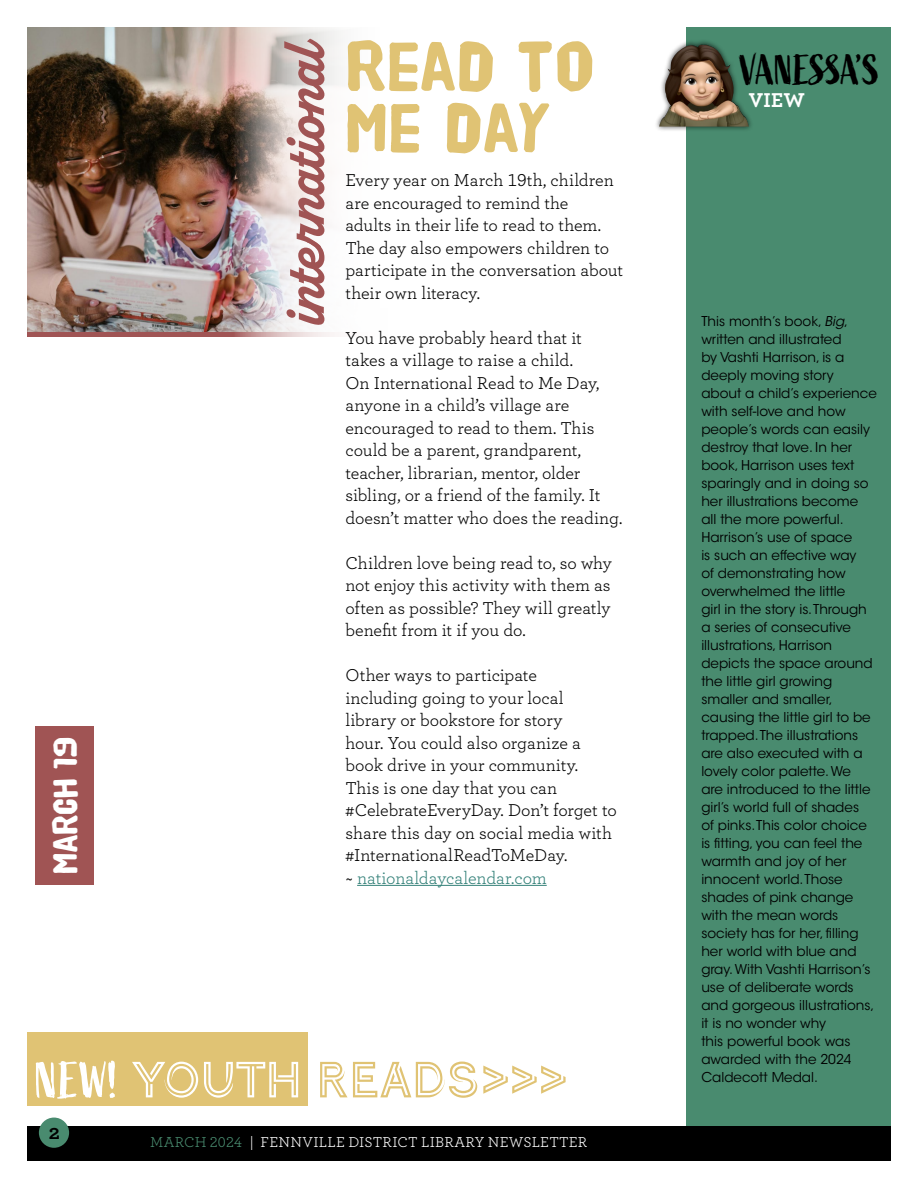
<style>
.page{position:relative;width:918px;height:1188px;background:#fff}
.page>*{position:absolute;margin:0;border:0;box-sizing:border-box;transform-origin:0 0}
.t1{font:72px/61.5px "HVD Poster Clean";color:#e0c374}
.t2{font:700 63px "Alkaline";color:#a05454}
.t3{font:54px "Continuo";letter-spacing:-.005em;color:#e0c374}
.t4{font:42px "Active";letter-spacing:-.02em;color:#000}
.t5{font:36px "HVD Poster Clean";letter-spacing:-.01em;color:#fff}
.t6{font:700 21px "Archer Pro";color:#fff}
.t7{font:700 21px "Archer Pro";color:#000}
.t8{font:18px/22.5px "Archer Pro";letter-spacing:-.005em;color:#000}
.t9{font:15px "Archer Pro";letter-spacing:.015em;color:#fff}
.t10{font:13.5px/18px "ITC Avant Garde Std";color:#000}
.s1{color:#328078}
.s2{font-family:"Active";font-size:51px;color:#fff}
.s3{color:#fff}
.s4{color:#498b6f}
.s5{font-style:italic}
</style>
<div class="page">
<div style="left:687px;top:27px;width:204px;height:1134px;background:#498b6f"></div>
<div style="left:27px;top:1126px;width:864px;height:35px;background:#000"></div>
<div style="left:39px;top:1118px;width:30px;height:30px;background:#498b6f;border-radius:50%"></div>
<div style="left:35px;top:726px;width:59px;height:159px;background:#a05454"></div>
<div style="left:27px;top:309px;width:393px;height:28px;background:#a05454"></div>
<div style="left:27px;top:1032px;width:281px;height:73px;background:#e0c374"></div>
<div style="left:654px;top:39px;width:100px;height:93px;background:#000;opacity:.75"></div>
<img style="left:659px;top:43px;width:90px;height:84px">
<img style="left:27px;top:27px;width:188px;height:305px">
<img style="left:215px;top:27px;width:205px;height:310px">
<hr style="left:357px;top:885px;width:190px;height:1px;background:#328078">
<h3 class="t5" style="left:49px;top:874px;width:138px;rotate:-90deg">MARCH 19</h3>
<h2 class="t2" style="left:264px;top:326px;width:289px;rotate:-90deg">international</h2>
<h1 class="t1" style="left:345px;top:36px;width:250px">READ TO<br>ME DAY</h1>
<h3 class="t8" style="left:345px;top:168px;width:279px">Every year on March 19th, children are encouraged to remind the<br>adults in their life to read to them.<br>The day also empowers children to participate in the conversation about their own literacy.</h3>
<p class="t8" style="left:345px;top:325px;width:278px">You have probably heard that it takes a village to raise a child.<br>On International Read to Me Day, anyone in a child’s village are encouraged to read to them. This could be a parent, grandparent, teacher, librarian, mentor, older sibling, or a friend of the family. It doesn’t matter who does the reading.</p>
<h3 class="t8" style="left:345px;top:550px;width:268px;text-align:justify">Children love being read to, so why not enjoy this activity with them as often as possible? They will greatly benefit from it if you do.</h3>
<p class="t8" style="left:345px;top:663px;width:273px">Other ways to participate<br>including going to your local library or bookstore for story<br>hour. You could also organize a book drive in your community.<br>This is one day that you can #CelebrateEveryDay. Don’t forget to share this day on social media with #InternationalReadToMeDay.<br>~ <span class="s1">nationaldaycalendar.com</span></p>
<h3 class="t3" style="left:35px;top:1053px;width:534px"><span class="s2">NEW!</span> <span class="s3">YOUTH</span> READS&gt;&gt;&gt;</h3>
<h3 class="t7" style="left:49px;top:1115px;width:13px">2</h3>
<p class="t9" style="left:150px;top:1132px;width:439px"><span class="s4">MARCH 2024</span> | FENNVILLE DISTRICT LIBRARY NEWSLETTER</p>
<h3 class="t4" style="left:740px;top:46px;width:142px">VANESSA’S</h3>
<h3 class="t6" style="left:749px;top:83px;width:58px">VIEW</h3>
<p class="t10" style="left:701px;top:312px;width:177px">This month’s book, <span class="s5">Big</span>, written and illustrated<br>by Vashti Harrison, is a deeply moving story about a child’s experience with self-love and how people’s words can easily destroy that love. In her book, Harrison uses text sparingly and in doing so her illustrations become<br>all the more powerful.<br>Harrison’s use of space<br>is such an effective way<br>of demonstrating how overwhelmed the little<br>girl in the story is. Through a series of consecutive illustrations, Harrison depicts the space around the little girl growing smaller and smaller, causing the little girl to be trapped. The illustrations are also executed with a lovely color palette. We<br>are introduced to the little girl’s world full of shades<br>of pinks. This color choice is fitting, you can feel the warmth and joy of her innocent world. Those shades of pink change with the mean words society has for her, filling her world with blue and gray. With Vashti Harrison’s use of deliberate words and gorgeous illustrations, it is no wonder why<br>this powerful book was awarded with the 2024<br>Caldecott Medal.</p>
</div>
